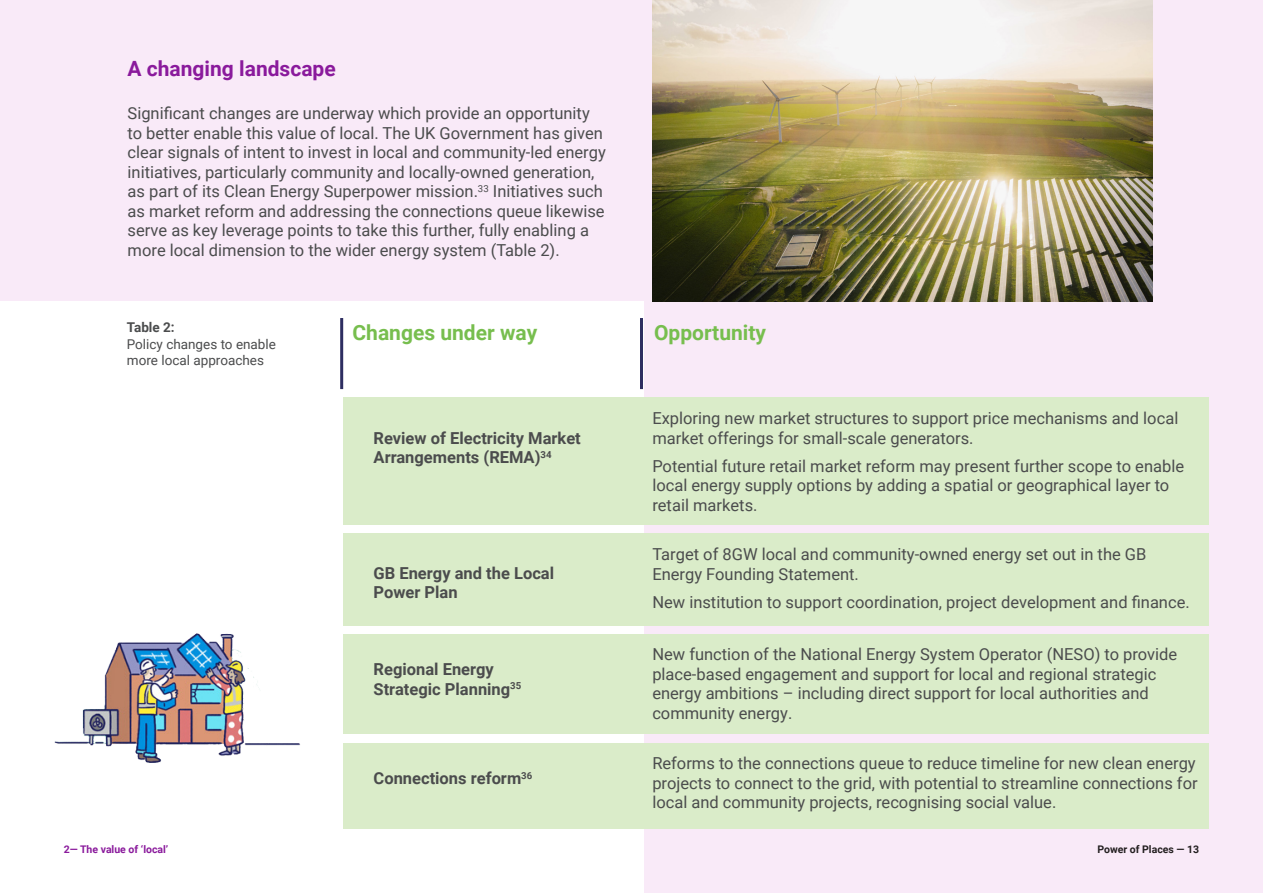
<style>
.page{position:relative;width:1263px;height:893px;background:#f9eaf8}
.page>*{position:absolute;margin:0;border:0;box-sizing:border-box;transform-origin:0 0}
.t1{font:700 21px "Roboto";color:#77be4e}
.t2{font:700 21px "Roboto";color:#8a1a9c}
.t3{font:16.5px/19.5px "Roboto";color:#4b4c4d}
.t4{font:700 16.5px/19.5px "Roboto";color:#4b4c4d}
.t5{font:13.5px/16.5px "Roboto";color:#4b4c4d}
.t6{font:700 10.5px "Roboto";color:#8a1a9c}
.t7{font:700 10.5px "Roboto";color:#231f20}
.s1{font-weight:700}
</style>
<div class="page">
<div style="left:0;top:302px;width:643px;height:591px;background:#fff"></div>
<div style="left:343px;top:398px;width:866px;height:127px;background:#daecc9"></div>
<div style="left:343px;top:533px;width:866px;height:93px;background:#daecc9"></div>
<div style="left:343px;top:634px;width:866px;height:100px;background:#daecc9"></div>
<div style="left:343px;top:743px;width:866px;height:85px;background:#daecc9"></div>
<hr style="left:340px;top:318px;width:3px;height:71px;background:#2e2e61">
<hr style="left:640px;top:318px;width:3px;height:71px;background:#2e2e61">
<img style="left:653px;top:0;width:499px;height:302px">
<img style="left:54px;top:633px;width:246px;height:130px">
<p class="t2" style="left:128px;top:54px;width:210px">A changing landscape</p>
<p class="t3" style="left:128px;top:103px;width:480px">Significant changes are underway which provide an opportunity to better enable this value of local. The UK Government has given clear signals of intent to invest in local and community-led energy initiatives, particularly community and locally-owned generation, as part of its Clean Energy Superpower mission.<sup>33</sup> Initiatives such as market reform and addressing the connections queue likewise serve as key leverage points to take this further, fully enabling a more local dimension to the wider energy system (Table 2).</p>
<p class="t5" style="left:127px;top:319px;width:151px"><span class="s1">Table 2:<br></span>Policy changes to enable more local approaches</p>
<p class="t6" style="left:64px;top:842px;width:106px">2— The value of ‘local’</p>
<p class="t1" style="left:352px;top:318px;width:186px">Changes under way</p>
<p class="t1" style="left:654px;top:318px;width:114px">Opportunity</p>
<p class="t4" style="left:374px;top:427px;width:209px">Review of Electricity Market<br>Arrangements (REMA)<sup>34</sup></p>
<p class="t4" style="left:374px;top:562px;width:182px">GB Energy and the Local<br>Power Plan</p>
<p class="t4" style="left:374px;top:659px;width:149px">Regional Energy<br>Strategic Planning<sup>35</sup></p>
<p class="t4" style="left:374px;top:768px;width:160px">Connections reform<sup>36</sup></p>
<p class="t3" style="left:652px;top:408px;width:527px">Exploring new market structures to support price mechanisms and local market offerings for small-scale generators.</p>
<p class="t3" style="left:652px;top:455px;width:533px">Potential future retail market reform may present further scope to enable local energy supply options by adding a spatial or geographical layer to retail markets.</p>
<p class="t3" style="left:652px;top:544px;width:496px">Target of 8GW local and community-owned energy set out in the GB<br>Energy Founding Statement.</p>
<p class="t3" style="left:652px;top:592px;width:539px">New institution to support coordination, project development and finance.</p>
<p class="t3" style="left:652px;top:644px;width:526px">New function of the National Energy System Operator (NESO) to provide place-based engagement and support for local and regional strategic energy ambitions – including direct support for local authorities and community energy.</p>
<p class="t3" style="left:652px;top:753px;width:547px;text-align:justify">Reforms to the connections queue to reduce timeline for new clean energy projects to connect to the grid, with potential to streamline connections for local and community projects, recognising social value.</p>
<p class="t7" style="left:1097px;top:842px;width:103px">Power of Places — 13</p>
</div>
